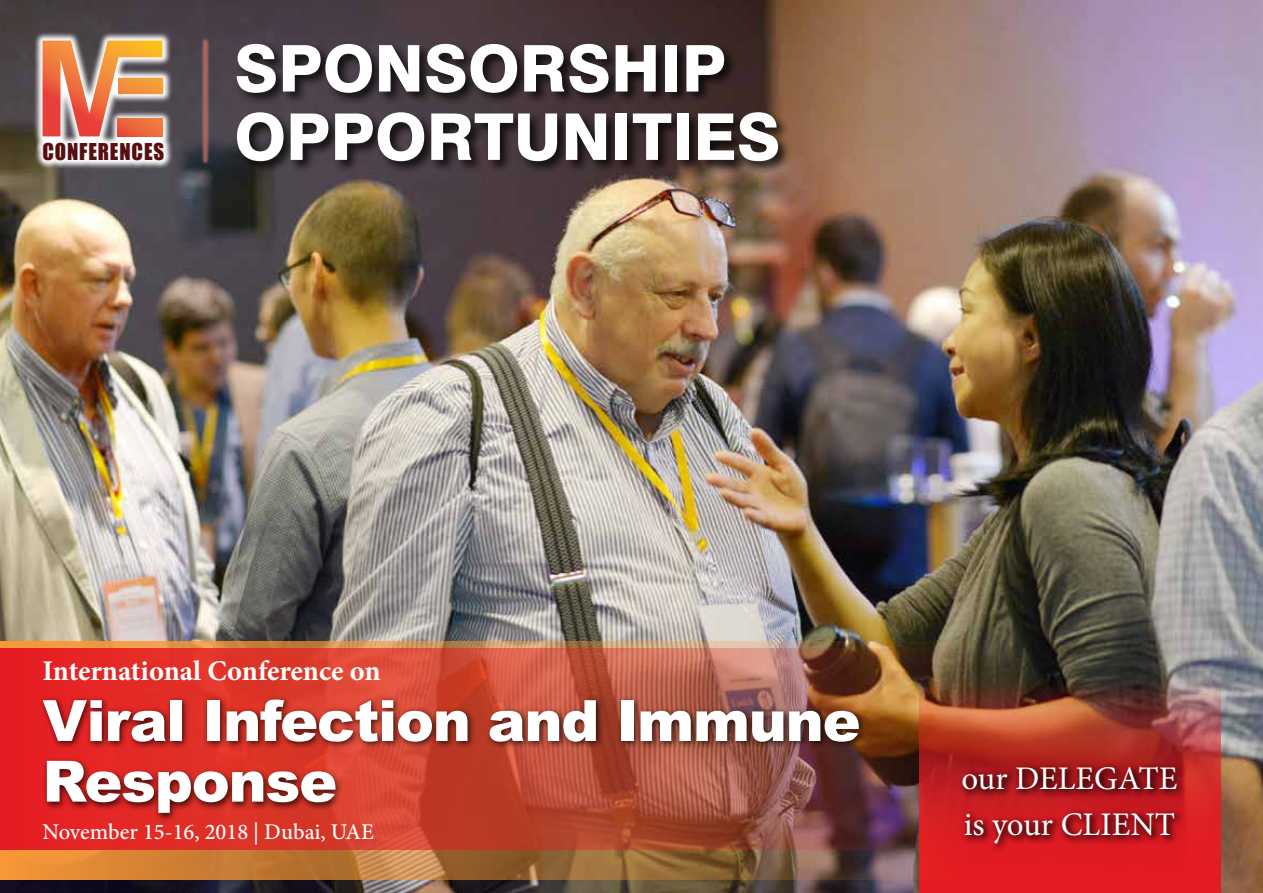
<style>
.page{position:relative;width:1263px;height:893px;background:#fff}
.page>*{position:absolute;margin:0;border:0;box-sizing:border-box;transform-origin:0 0}
.t1{font:800 64.5px "Swiss 721 BT";color:#fff}
.t2{font:900 57px/60.6px "Arial";letter-spacing:-.02em;color:#fff}
.t3{font:33px/45.6px "Minion Pro";color:#fff}
.t4{font:700 28.5px "Minion Pro";letter-spacing:-.005em;color:#fff}
.t5{font:500 22.5px "Minion Pro";color:#fff}
.t6{font:21.45px "Impact";letter-spacing:.04em;color:#560f11}
</style>
<div class="page">
<img style="left:0;top:0;width:1263px;height:893px">
<div style="left:235px;top:42px;width:557px;height:133px;background:#000;opacity:.75"></div>
<svg style="left:33px;top:31px;width:140px;height:139px"></svg>
<svg style="left:118px;top:136px;width:44px;height:1px"></svg>
<svg style="left:43px;top:41px;width:120px;height:95px;background:#cf8564"></svg>
<img style="left:918px;top:680px;width:302px;height:213px">
<div style="left:958px;top:762px;width:229px;height:92px;background:#000;opacity:.75"></div>
<div style="left:958px;top:763px;width:227px;height:89px;background:#000;opacity:.75"></div>
<img style="left:0;top:641px;width:966px;height:238px">
<img style="left:0;top:648px;width:966px;height:202px">
<div style="left:201px;top:37px;width:9px;height:128px;background:#fff;opacity:.75"></div>
<hr style="left:205px;top:41px;width:2px;height:121px;background:#bb594e">
<div style="left:39px;top:695px;width:829px;height:127px;background:#000;opacity:.75"></div>
<p class="t6" style="left:43px;top:134px;width:123px">CONFERENCES</p>
<p class="t1" style="left:234px;top:29px;width:493px">SPONSORSHIP</p>
<p class="t1" style="left:234px;top:98px;width:548px">OPPORTUNITIES</p>
<p class="t4" style="left:43px;top:651px;width:340px">International Conference on</p>
<p class="t2" style="left:43px;top:691px;width:820px">Viral Infection and Immune<br>Response</p>
<p class="t5" style="left:43px;top:816px;width:333px">November 15-16, 2018 | Dubai, UAE</p>
<p class="t3" style="left:961px;top:756px;width:218px">our DELEGATE is your CLIENT</p>
</div>
